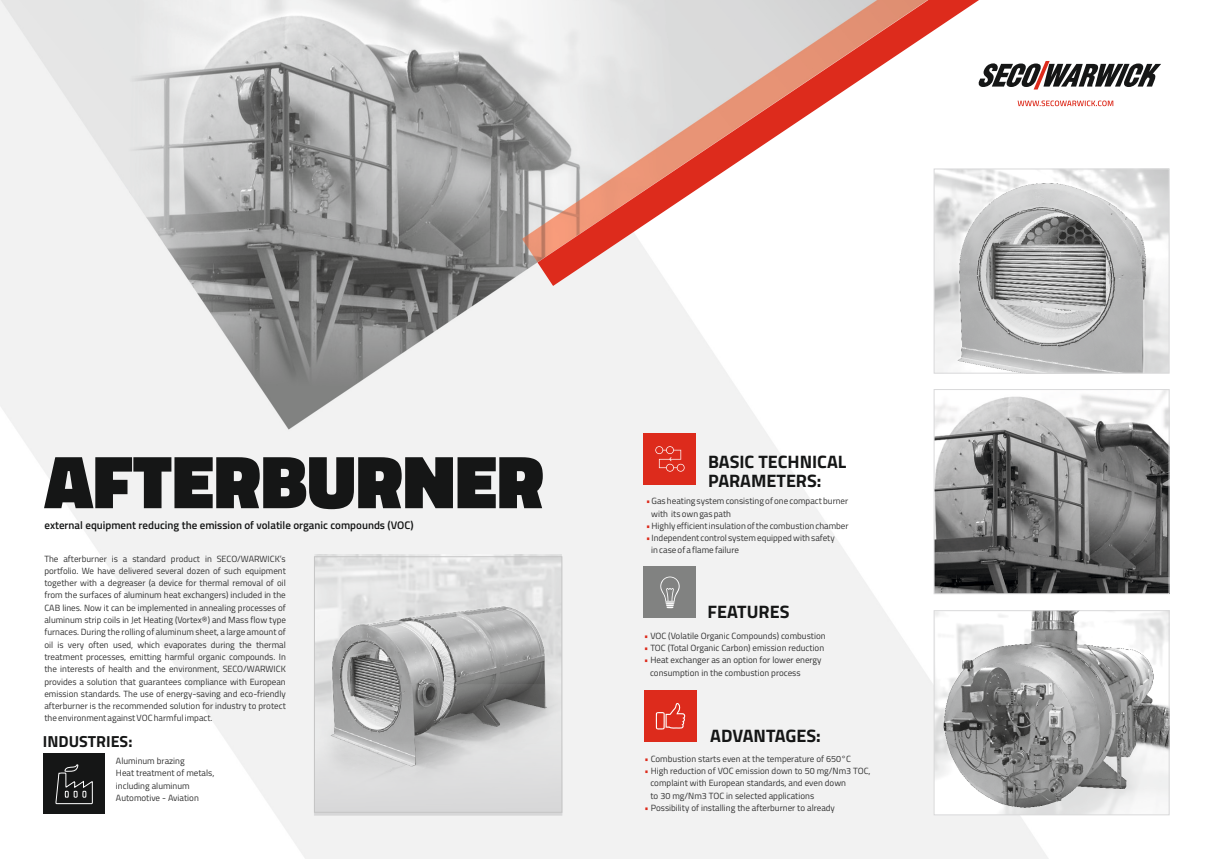
<style>
.page{position:relative;width:1208px;height:859px;background:#fff}
.page>*{position:absolute;margin:0;border:0;box-sizing:border-box;transform-origin:0 0}
.t1{font:700 76.1px "Titillium";color:#151616}
.t2{font:700 18px/19px "Titillium";color:#151616}
.t3{font:700 16px "Titillium";color:#151616}
.t4{font:600 11px "Titillium";color:#151616}
.t5{font:9px/12.3px "Titillium";color:#323232}
.s1{color:#dd2b1c}
</style>
<div class="page">
<img style="left:0;top:0;width:1048px;height:859px">
<img style="left:935px;top:391px;width:232px;height:201px">
<div style="left:44px;top:753px;width:61px;height:61px;background:#151616"></div>
<svg style="left:55px;top:764px;width:38px;height:40px"></svg>
<div style="left:644px;top:433px;width:52px;height:52px;background:#dd2b1c"></div>
<svg style="left:655px;top:446px;width:29px;height:26px"></svg>
<svg style="left:1017px;top:101px;width:96px;height:5px"></svg>
<svg style="left:979px;top:61px;width:182px;height:29px"></svg>
<svg style="left:537px;top:0;width:442px;height:286px"></svg>
<div style="left:644px;top:690px;width:52px;height:52px;background:#dd2b1c"></div>
<svg style="left:656px;top:703px;width:29px;height:27px"></svg>
<div style="left:644px;top:566px;width:52px;height:52px;background:#818281"></div>
<svg style="left:660px;top:576px;width:20px;height:32px"></svg>
<img style="left:934px;top:168px;width:235px;height:203px">
<div style="left:933px;top:169px;width:236px;height:204px;border:1px solid #d9d9da"></div>
<div style="left:933px;top:389px;width:236px;height:205px;border:1px solid #d9d9da"></div>
<img style="left:314px;top:554px;width:248px;height:130px">
<svg style="left:314px;top:684px;width:248px;height:132px;background:#c0c0c0"></svg>
<div style="left:314px;top:556px;width:248px;height:256px;border:1px solid #c5c5c5"></div>
<img style="left:935px;top:612px;width:232px;height:201px">
<div style="left:933px;top:610px;width:236px;height:205px;border:1px solid #d9d9da"></div>
<h1 class="t1" style="left:44px;top:451px;width:501px">AFTERBURNER</h1>
<p class="t4" style="left:44px;top:520px;width:370px">external equipment reducing the emission of volatile organic compounds (VOC)</p>
<p class="t5" style="left:44px;top:553px;width:243px;text-align:justify">The afterburner is a standard product in SECO/WARWICK’s portfolio. We have delivered several dozen of such equipment together with a degreaser (a device for thermal removal of oil from the surfaces of aluminum heat exchangers) included in the CAB lines. Now it can be implemented in annealing processes of aluminum strip coils in Jet Heating (Vortex®) and Mass flow type furnaces. During the rolling of aluminum sheet, a large amount of oil is very often used, which evaporates during the thermal treatment processes, emitting harmful organic compounds. In the interests of health and the environment, SECO/WARWICK provides a solution that guarantees compliance with European emission standards. The use of energy-saving and eco-friendly afterburner is the recommended solution for industry to protect the environment against VOC harmful impact.</p>
<h3 class="t3" style="left:43px;top:735px;width:91px">INDUSTRIES:</h3>
<p class="t5" style="left:116px;top:756px;width:100px">Aluminum brazing<br>Heat treatment of metals, including aluminum<br>Automotive - Aviation</p>
<h2 class="t2" style="left:708px;top:454px;width:140px">BASIC TECHNICAL<br>PARAMETERS:</h2>
<p class="t5" style="left:646px;top:496px;width:204px"><span class="s1">•</span>Gas heating system consisting of one compact burner</p>
<p class="t5" style="left:646px;top:520px;width:204px"><span class="s1">•</span>Highly efficient insulation of the combustion chamber</p>
<p class="t5" style="left:646px;top:533px;width:190px"><span class="s1">•</span>Independent control system equipped with safety</p>
<p class="t5" style="left:651px;top:508px;width:81px">with its own gas path</p>
<p class="t5" style="left:651px;top:545px;width:89px">in case of a flame failure</p>
<h2 class="t2" style="left:707px;top:604px;width:83px">FEATURES</h2>
<p class="t5" style="left:644px;top:630px;width:183px"><span class="s1">•</span> VOC (Volatile Organic Compounds) combustion</p>
<p class="t5" style="left:644px;top:643px;width:182px"><span class="s1">•</span> TOC (Total Organic Carbon) emission reduction</p>
<p class="t5" style="left:650px;top:655px;width:173px;text-indent:-6px"><span class="s1">•</span> Heat exchanger as an option for lower energy consumption in the combustion process</p>
<h2 class="t2" style="left:710px;top:728px;width:112px">ADVANTAGES:</h2>
<p class="t5" style="left:644px;top:753px;width:208px"><span class="s1">•</span> Combustion starts even at the temperature of 650°C</p>
<p class="t5" style="left:644px;top:765px;width:228px"><span class="s1">•</span> High reduction of VOC emission down to 50 mg/Nm3 TOC,</p>
<p class="t5" style="left:644px;top:802px;width:192px"><span class="s1">•</span> Possibility of installing the afterburner to already</p>
<p class="t5" style="left:650px;top:778px;width:197px">complaint with European standards, and even down to 30 mg/Nm3 TOC in selected applications</p>
</div>
